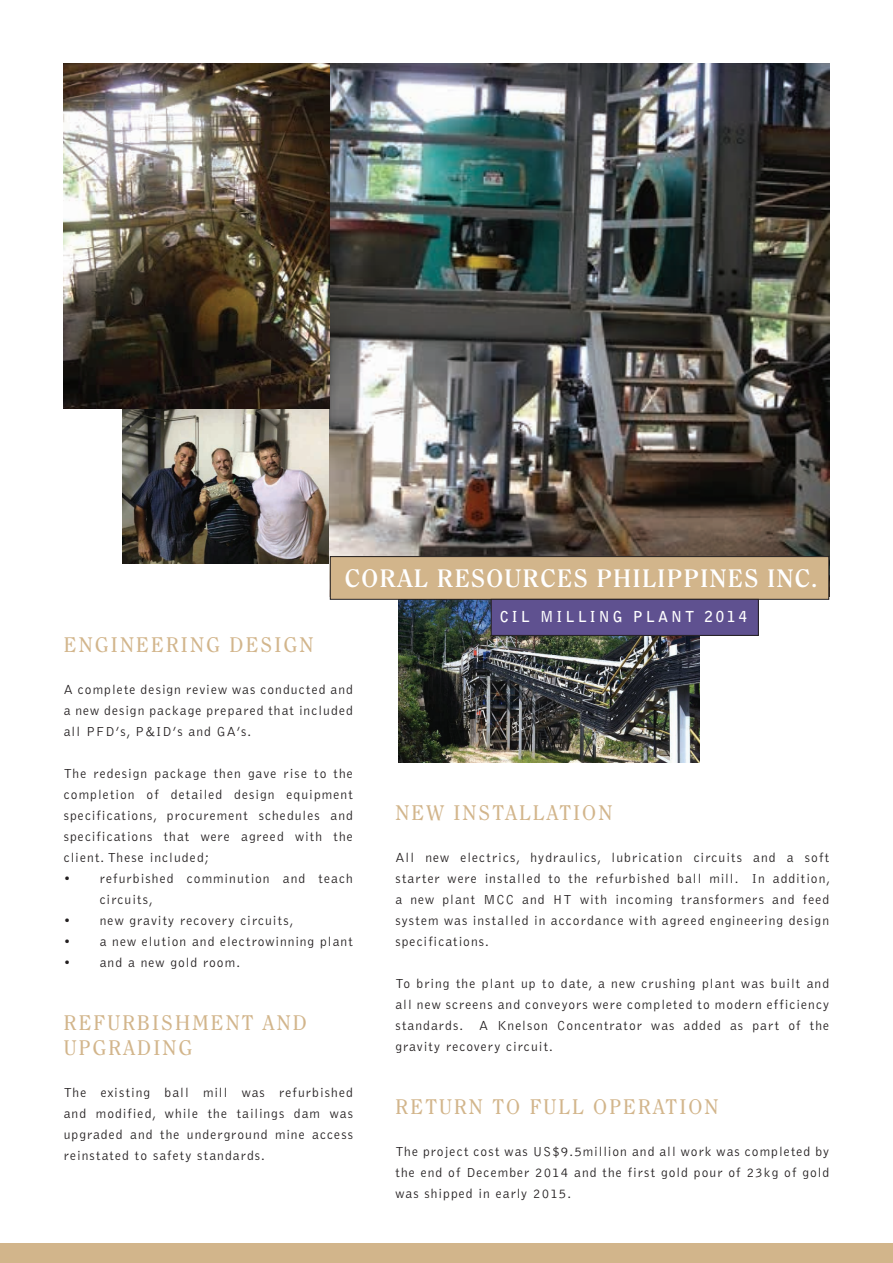
<style>
.page{position:relative;width:893px;height:1263px;background:#fff}
.page>*{position:absolute;margin:0;border:0;box-sizing:border-box;transform-origin:0 0}
.t1{font:700 25.05px "Clearface";letter-spacing:.05em;color:#fff}
.t2{font:21px/25.2px "Clearface";letter-spacing:.1em;color:#d2b58b}
.t3{font:700 15px "Bell Gothic";letter-spacing:.2em;color:#fff}
.t4{font:300 13.5px/21px "Bell Gothic";letter-spacing:.08em;color:#231f20;text-align:justify}
</style>
<div class="page">
<img style="left:123px;top:408px;width:207px;height:155px">
<div style="left:0;top:1243px;width:893px;height:20px;background:#d2b58b"></div>
<img style="left:398px;top:600px;width:301px;height:163px">
<img style="left:330px;top:64px;width:499px;height:492px">
<img style="left:64px;top:64px;width:266px;height:344px">
<div style="left:330px;top:557px;width:499px;height:42px;background:#d2b58b"></div>
<div style="left:330px;top:556px;width:499px;height:44px;border:1px solid #231f20"></div>
<div style="left:491px;top:599px;width:267px;height:36px;background:#5f5190"></div>
<div style="left:491px;top:599px;width:268px;height:37px;border:1px solid #231f20"></div>
<h1 class="t1" style="left:345px;top:563px;width:474px">CORAL RESOURCES PHILIPPINES INC.</h1>
<p class="t3" style="left:500px;top:607px;width:249px">CIL MILLING PLANT 2014</p>
<h2 class="t2" style="left:64px;top:632px;width:251px">ENGINEERING DESIGN</h2>
<p class="t4" style="left:64px;top:679px;width:291px">A complete design review was conducted and a new design package prepared that included all PFD’s, P&amp;ID’s and GA’s.</p>
<p class="t4" style="left:64px;top:763px;width:291px">The redesign package then gave rise to the completion of detailed design equipment specifications, procurement schedules and specifications that were agreed with the client. These included;</p>
<p class="t4" style="left:100px;top:868px;width:255px;text-indent:-36px">• refurbished comminution and teach circuits,</p>
<p class="t4" style="left:64px;top:910px;width:231px">• new gravity recovery circuits,</p>
<p class="t4" style="left:64px;top:931px;width:291px">• a new elution and electrowinning plant</p>
<p class="t4" style="left:64px;top:952px;width:178px">• and a new gold room.</p>
<h2 class="t2" style="left:64px;top:1010px;width:245px">REFURBISHMENT AND<br>UPGRADING</h2>
<p class="t4" style="left:64px;top:1083px;width:291px">The existing ball mill was refurbished and modified, while the tailings dam was upgraded and the underground mine access reinstated to safety standards.</p>
<h2 class="t2" style="left:395px;top:799px;width:218px">NEW INSTALLATION</h2>
<p class="t4" style="left:395px;top:847px;width:436px">All new electrics, hydraulics, lubrication circuits and a soft starter were installed to the refurbished ball mill. In addition, a new plant MCC and HT with incoming transformers and feed system was installed in accordance with agreed engineering design specifications.</p>
<p class="t4" style="left:395px;top:973px;width:435px">To bring the plant up to date, a new crushing plant was built and all new screens and conveyors were completed to modern efficiency standards. A Knelson Concentrator was added as part of the gravity recovery circuit.</p>
<h2 class="t2" style="left:395px;top:1093px;width:325px">RETURN TO FULL OPERATION</h2>
<p class="t4" style="left:395px;top:1141px;width:435px">The project cost was US$9.5million and all work was completed by the end of December 2014 and the first gold pour of 23kg of gold was shipped in early 2015.</p>
</div>
